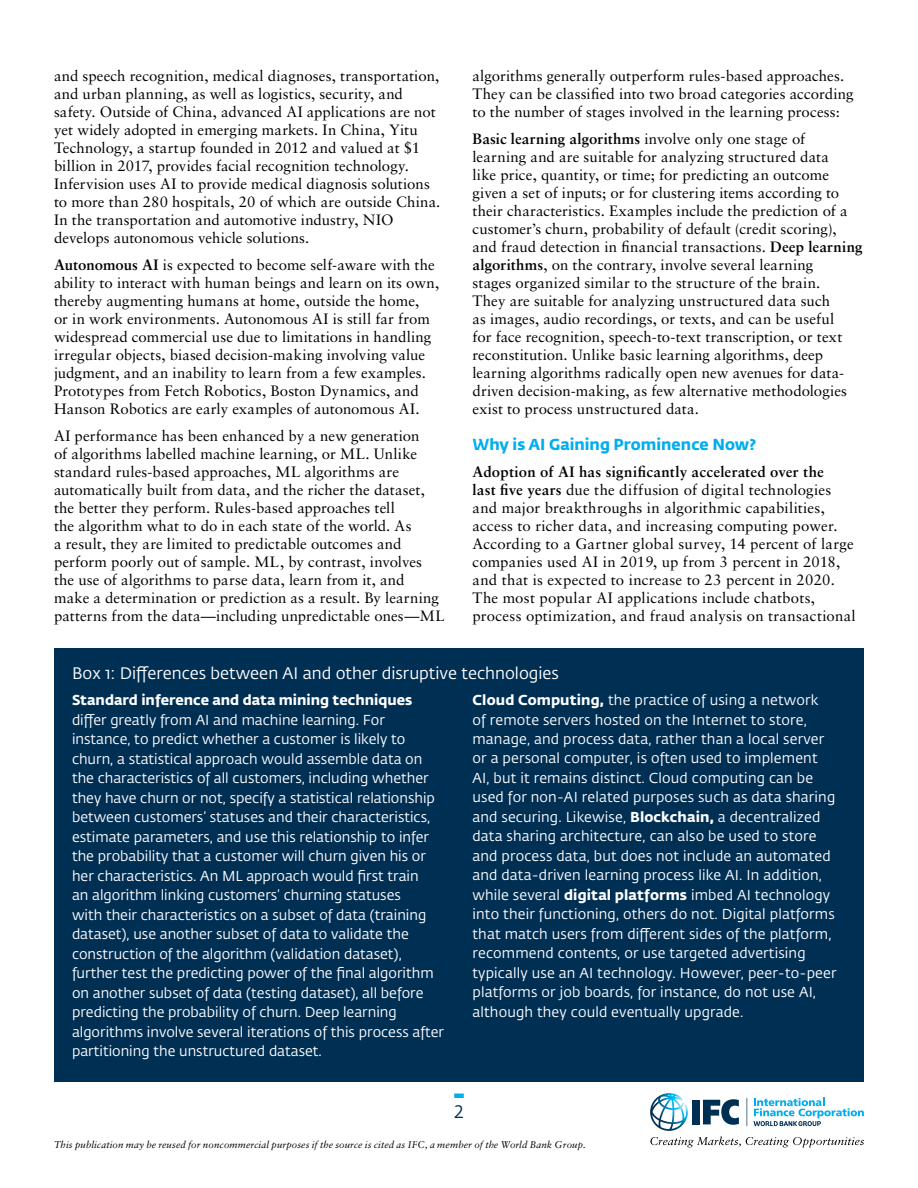
<style>
.page{position:relative;width:918px;height:1188px;background:#fff}
.page>*{position:absolute;margin:0;border:0;box-sizing:border-box;transform-origin:0 0}
.t1{font:18px "Fedra Sans Std";color:#002f54}
.t2{font:16.5px "Fedra Sans Std";color:#fff}
.t3{font:700 15.75px "Fedra Sans Std";color:#00aeef}
.t4{font:15px/18px "Sabon LT Std";letter-spacing:.005em;color:#000}
.t5{font:14.25px/19.5px "Fedra Sans Std";color:#fff}
.t6{font:700 14.25px "Fedra Sans Std";color:#fff}
.t7{font:italic 9.75px "Sabon LT Std";letter-spacing:.01em;color:#000}
.s1{font-weight:700}
</style>
<div class="page">
<svg style="left:650px;top:1093px;width:214px;height:55px"></svg>
<svg style="left:454px;top:1094px;width:10px;height:4px"></svg>
<div style="left:54px;top:648px;width:810px;height:434px;background:#002f54"></div>
<p class="t4" style="left:54px;top:67px;width:388px">and speech recognition, medical diagnoses, transportation, and urban planning, as well as logistics, security, and safety. Outside of China, advanced AI applications are not yet widely adopted in emerging markets. In China, Yitu Technology, a startup founded in 2012 and valued at $1 billion in 2017, provides facial recognition technology.<br>Infervision uses AI to provide medical diagnosis solutions to more than 280 hospitals, 20 of which are outside China.<br>In the transportation and automotive industry, NIO develops autonomous vehicle solutions.</p>
<p class="t4" style="left:54px;top:256px;width:387px"><span class="s1">Autonomous AI</span> is expected to become self-aware with the ability to interact with human beings and learn on its own, thereby augmenting humans at home, outside the home,<br>or in work environments. Autonomous AI is still far from widespread commercial use due to limitations in handling irregular objects, biased decision-making involving value judgment, and an inability to learn from a few examples.<br>Prototypes from Fetch Robotics, Boston Dynamics, and Hanson Robotics are early examples of autonomous AI.</p>
<p class="t4" style="left:54px;top:427px;width:392px">AI performance has been enhanced by a new generation<br>of algorithms labelled machine learning, or ML. Unlike standard rules-based approaches, ML algorithms are automatically built from data, and the richer the dataset, the better they perform. Rules-based approaches tell<br>the algorithm what to do in each state of the world. As<br>a result, they are limited to predictable outcomes and perform poorly out of sample. ML, by contrast, involves the use of algorithms to parse data, learn from it, and<br>make a determination or prediction as a result. By learning patterns from the data—including unpredictable ones—ML</p>
<p class="t4" style="left:472px;top:67px;width:383px">algorithms generally outperform rules-based approaches.<br>They can be classified into two broad categories according to the number of stages involved in the learning process:</p>
<p class="t4" style="left:472px;top:130px;width:392px"><span class="s1">Basic learning algorithms</span> involve only one stage of learning and are suitable for analyzing structured data<br>like price, quantity, or time; for predicting an outcome given a set of inputs; or for clustering items according to their characteristics. Examples include the prediction of a customer’s churn, probability of default (credit scoring), and fraud detection in financial transactions. <span class="s1">Deep learning algorithms</span>, on the contrary, involve several learning<br>stages organized similar to the structure of the brain.<br>They are suitable for analyzing unstructured data such<br>as images, audio recordings, or texts, and can be useful<br>for face recognition, speech-to-text transcription, or text reconstitution. Unlike basic learning algorithms, deep learning algorithms radically open new avenues for data&shy;driven decision-making, as few alternative methodologies exist to process unstructured data.</p>
<p class="t3" style="left:472px;top:434px;width:285px">Why is AI Gaining Prominence Now?</p>
<p class="t4" style="left:472px;top:463px;width:385px"><span class="s1">Adoption of AI has significantly accelerated over the<br>last five years</span> due the diffusion of digital technologies and major breakthroughs in algorithmic capabilities, access to richer data, and increasing computing power.<br>According to a Gartner global survey, 14 percent of large companies used AI in 2019, up from 3 percent in 2018, and that is expected to increase to 23 percent in 2020.<br>The most popular AI applications include chatbots, process optimization, and fraud analysis on transactional</p>
<p class="t2" style="left:72px;top:663px;width:488px">Box 1: Differences between AI and other disruptive technologies</p>
<p class="t6" style="left:72px;top:691px;width:342px">Standard inference and data mining techniques</p>
<p class="t5" style="left:72px;top:710px;width:374px">differ greatly from AI and machine learning. For instance, to predict whether a customer is likely to churn, a statistical approach would assemble data on the characteristics of all customers, including whether they have churn or not, specify a statistical relationship between customers’ statuses and their characteristics, estimate parameters, and use this relationship to infer the probability that a customer will churn given his or her characteristics. An ML approach would first train<br>an algorithm linking customers’ churning statuses<br>with their characteristics on a subset of data (training dataset), use another subset of data to validate the construction of the algorithm (validation dataset), further test the predicting power of the final algorithm on another subset of data (testing dataset), all before predicting the probability of churn. Deep learning algorithms involve several iterations of this process after partitioning the unstructured dataset.</p>
<p class="t5" style="left:472px;top:690px;width:366px"><span class="s1">Cloud Computing,</span> the practice of using a network<br>of remote servers hosted on the Internet to store, manage, and process data, rather than a local server or a personal computer, is often used to implement AI, but it remains distinct. Cloud computing can be used for non-AI related purposes such as data sharing and securing. Likewise, <span class="s1">Blockchain,</span> a decentralized data sharing architecture, can also be used to store and process data, but does not include an automated and data-driven learning process like AI. In addition, while several <span class="s1">digital platforms</span> imbed AI technology into their functioning, others do not. Digital platforms that match users from different sides of the platform, recommend contents, or use targeted advertising typically use an AI technology. However, peer-to-peer platforms or job boards, for instance, do not use AI, although they could eventually upgrade.</p>
<p class="t1" style="left:454px;top:1101px;width:11px">2</p>
<p class="t7" style="left:54px;top:1138px;width:533px">This publication may be reused for noncommercial purposes if the source is cited as IFC, a member of the World Bank Group.</p>
</div>
